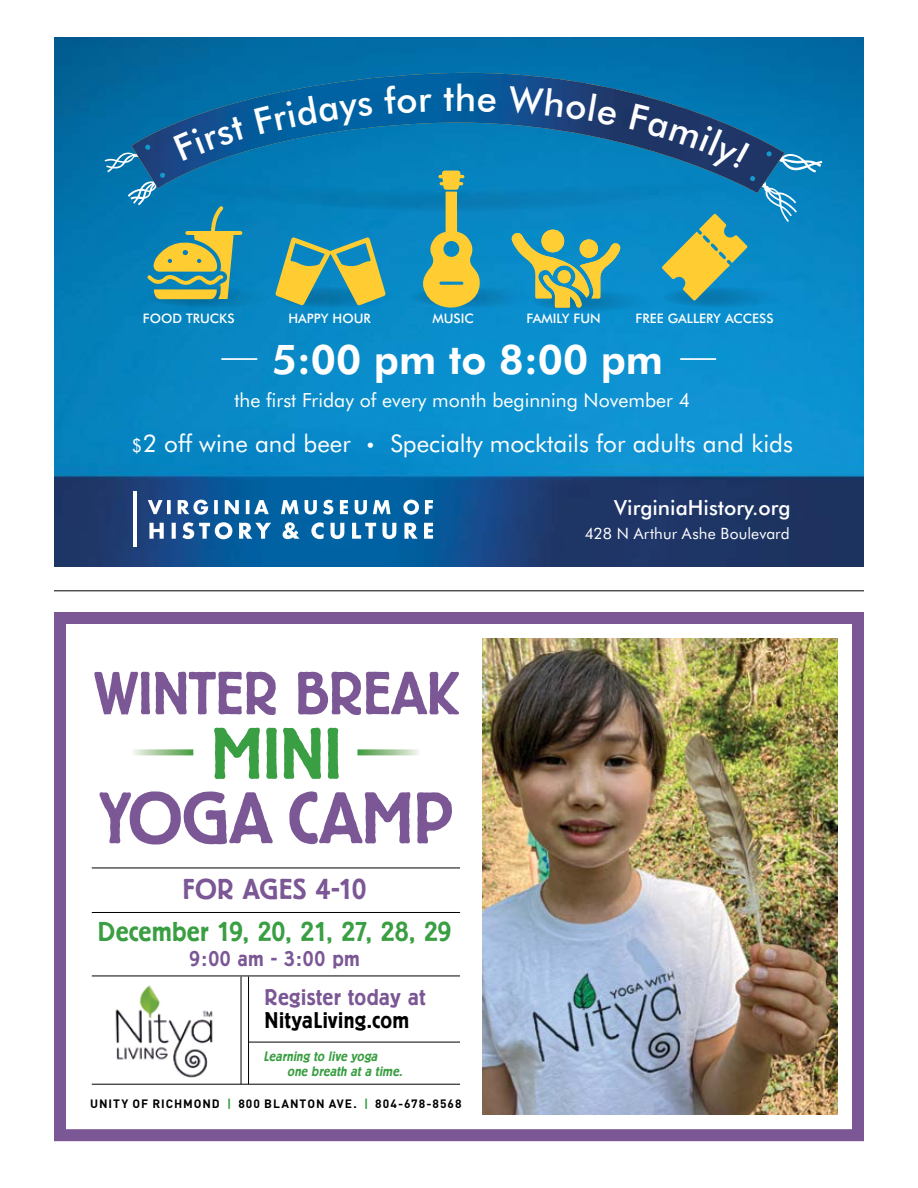
<style>
.page{position:relative;width:918px;height:1188px;background:#fff}
.page>*{position:absolute;margin:0;border:0;box-sizing:border-box;transform-origin:0 0}
.t1{font:500 72px "Berliner Grotesk";letter-spacing:-.015em;color:#7b5795}
.t2{font:500 72px "Berliner Grotesk";color:#3a9e42}
.t3{font:500 60px "Berliner Grotesk";letter-spacing:-.015em;color:#7b5795}
.t4{font:700 40.95px "Futura BT";color:#fff}
.t5{font:500 36.3px "Futura BT";color:#fff}
.t6{font:500 28.5px "Berliner Grotesk";letter-spacing:.005em;color:#7b5795}
.t7{font:500 27px "Berliner Grotesk";letter-spacing:.005em;color:#3a9e42}
.t8{font:24.3px "Futura BT";color:#fff}
.t9{font:500 22.5px "Berliner Grotesk";letter-spacing:.02em;color:#7b5795}
.t10{font:500 22.5px "Berliner Grotesk";letter-spacing:.02em;color:#000}
.t11{font:500 21px "Berliner Grotesk";letter-spacing:.02em;color:#7b5795}
.t12{font:500 20.85px "Futura BT";color:#fff}
.t13{font:19.5px "Futura BT";color:#fff}
.t14{font:15.6px "Futura BT";letter-spacing:.005em;color:#fff}
.t15{font:italic 500 13.5px/15px "Berliner Grotesk";color:#3a9e42}
.t16{font:500 13.05px "Futura BT";color:#fff}
.t17{font:700 12px "DIN";letter-spacing:.08em;color:#000}
.s1{font-size:18.15px}
.s2{color:#3a9e42}
</style>
<div class="page">
<hr style="left:54px;top:591px;width:810px;height:1px;background:#000">
<div style="left:54px;top:612px;width:810px;height:529px;border:12px solid #7b5795"></div>
<img style="left:115px;top:985px;width:98px;height:93px">
<hr style="left:92px;top:1084px;width:368px;height:1px;background:#000">
<hr style="left:248px;top:1042px;width:212px;height:1px;background:#000">
<hr style="left:241px;top:977px;width:1px;height:107px;background:#000">
<hr style="left:92px;top:868px;width:368px;height:1px;background:#000">
<hr style="left:92px;top:912px;width:368px;height:1px;background:#000">
<hr style="left:92px;top:976px;width:368px;height:1px;background:#000">
<hr style="left:248px;top:977px;width:1px;height:107px;background:#000">
<img style="left:482px;top:639px;width:356px;height:475px">
<svg style="left:133px;top:749px;width:60px;height:6px"></svg>
<svg style="left:357px;top:749px;width:62px;height:6px"></svg>
<img style="left:54px;top:38px;width:810px;height:528px">
<svg style="left:149px;top:522px;width:284px;height:17px"></svg>
<svg style="left:148px;top:500px;width:285px;height:15px"></svg>
<hr style="left:133px;top:492px;width:3px;height:55px;background:#fff">
<hr style="left:221px;top:358px;width:36px;height:2px;background:#fff">
<hr style="left:680px;top:358px;width:36px;height:2px;background:#fff">
<svg style="left:132px;top:63px;width:653px;height:10px;background:#006ea9"></svg>
<img style="left:132px;top:73px;width:653px;height:12px">
<svg style="left:105px;top:85px;width:717px;height:226px;background:#257fa2"></svg>
<h3 class="t5" style="left:443px;top:72px;width:35px">th</h3>
<p class="t16" style="left:143px;top:310px;width:93px">FOOD TRUCKS</p>
<p class="t16" style="left:288px;top:310px;width:84px">HAPPY HOUR</p>
<p class="t16" style="left:432px;top:310px;width:43px">MUSIC</p>
<p class="t16" style="left:527px;top:310px;width:76px">FAMILY FUN</p>
<p class="t16" style="left:636px;top:310px;width:140px">FREE GALLERY ACCESS</p>
<h3 class="t4" style="left:272px;top:331px;width:393px">5:00 pm to 8:00 pm</h3>
<p class="t13" style="left:235px;top:387px;width:457px">the first Friday of every month beginning November 4</p>
<p class="t8" style="left:132px;top:427px;width:663px"><span class="s1">$</span>2 off wine and beer <span class="s1">•</span> Specialty mocktails for adults and kids</p>
<h2 class="t3" style="left:94px;top:661px;width:366px">WINTER BREAK</h2>
<h1 class="t2" style="left:211px;top:715px;width:133px">MINI</h1>
<h1 class="t1" style="left:100px;top:780px;width:355px">YOGA CAMP</h1>
<p class="t6" style="left:183px;top:874px;width:186px">FOR AGES 4-10</p>
<p class="t7" style="left:98px;top:917px;width:355px">December 19, 20, 21, 27, 28, 29</p>
<p class="t11" style="left:189px;top:948px;width:172px">9:00 am - 3:00 pm</p>
<p class="t9" style="left:265px;top:986px;width:162px">Register today at</p>
<p class="t10" style="left:265px;top:1008px;width:146px">NityaLiving.com</p>
<p class="t15" style="left:287px;top:1049px;width:119px;text-indent:-24px">Learning to live yoga one breath at a time.</p>
<p class="t17" style="left:90px;top:1096px;width:373px">UNITY OF RICHMOND <span class="s2">|</span> 800 BLANTON AVE. <span class="s2">|</span> 804-678-8568</p>
<p class="t12" style="left:614px;top:493px;width:178px">VirginiaHistory.org</p>
<p class="t14" style="left:585px;top:523px;width:206px">428 N Arthur Ashe Boulevard</p>
</div>
